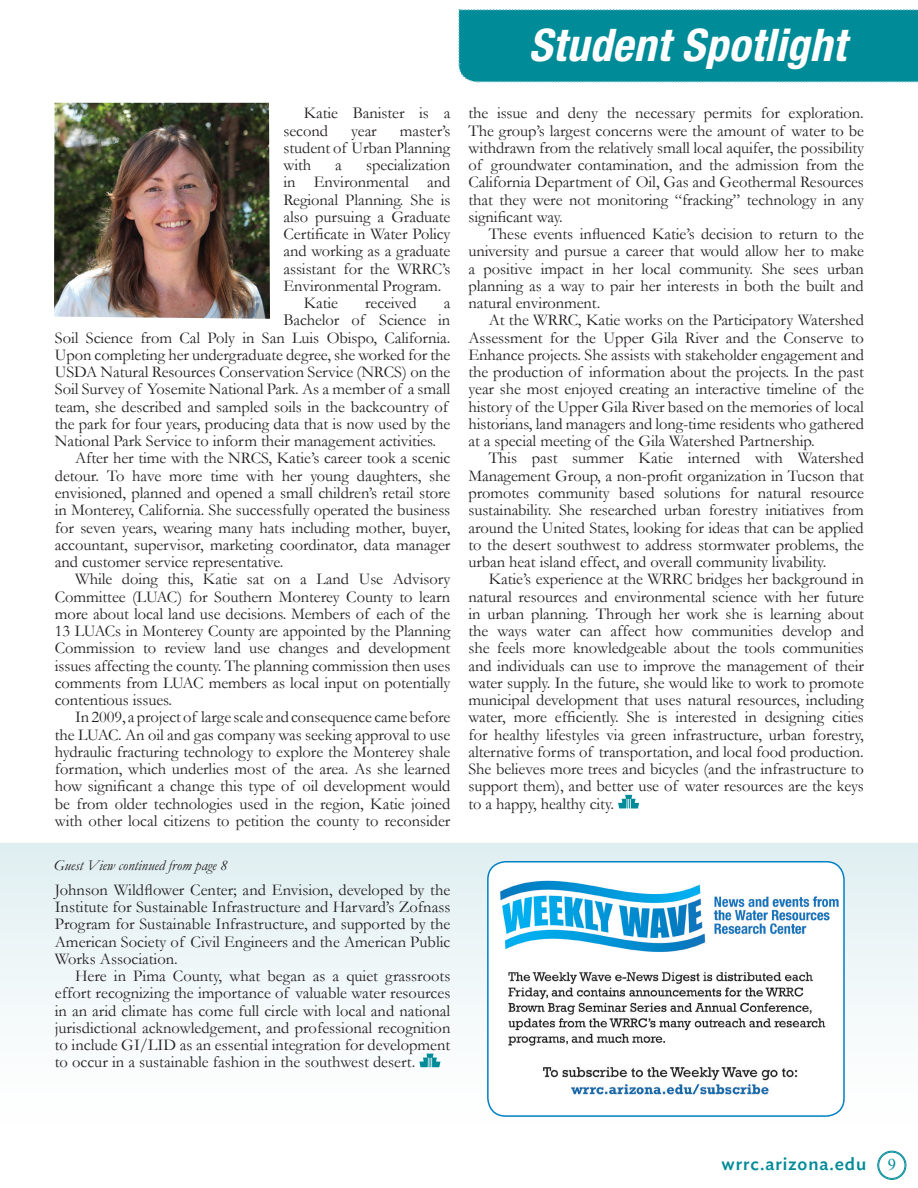
<style>
.page{position:relative;width:918px;height:1188px;background:#fff}
.page>*{position:absolute;margin:0;border:0;box-sizing:border-box;transform-origin:0 0}
.Page_Headers{font:italic 700 condensed 45px "Helvetica Neue LT Std";letter-spacing:.01em;color:#fff}
.t1{font:500 18px "Ideal Sans";letter-spacing:.05em;color:#008b98}
.Body_Text{font:16.5px/17.2px "Garamond";letter-spacing:-.005em;color:#231f20;text-align:justify}
.Continued{font:italic 15px "Garamond";color:#231f20}
.s1{font-family:"Times New Roman";font-weight:400;font-size:16.5px}
</style>
<div class="page">
<div style="left:458px;top:9px;width:460px;height:74px;background:#008b98"></div>
<svg style="left:0;top:843px;width:918px;height:337px"></svg>
<svg style="left:618px;top:795px;width:21px;height:14px"></svg>
<img style="left:54px;top:103px;width:216px;height:216px">
<svg style="left:419px;top:1054px;width:21px;height:13px"></svg>
<img style="left:488px;top:862px;width:356px;height:254px">
<div style="left:487px;top:861px;width:358px;height:256px;border:2px solid #0080c5;border-radius:18px"></div>
<div style="left:878px;top:1151px;width:28px;height:29px;border:1px solid #008b98;border-radius:50%"></div>
<div style="left:878px;top:1152px;width:27px;height:27px;border:1px solid #008b98;border-radius:50%"></div>
<p class="Body_Text" style="left:284px;top:104px;width:168px;text-indent:20px">Katie Banister is a second</p>
<p class="Body_Text" style="left:284px;top:122px;width:168px;text-indent:116px">master’s student of Urban Planning with</p>
<p class="Body_Text" style="left:351px;top:122px;width:27px">year</p>
<p class="Body_Text" style="left:284px;top:156px;width:168px;text-indent:83px">specialization in Environmental and Regional Planning. She is also pursuing a Graduate Certificate in Water Policy and working as a graduate assistant for the WRRC’s Environmental Program.</p>
<p class="Body_Text" style="left:304px;top:294px;width:36px">Katie</p>
<p class="Body_Text" style="left:365px;top:294px;width:53px">received</p>
<p class="Body_Text" style="left:444px;top:294px;width:8px">a</p>
<p class="Body_Text" style="left:284px;top:311px;width:168px">Bachelor of Science in</p>
<p class="Body_Text" style="left:55px;top:329px;width:397px">Soil Science from Cal Poly in San Luis Obispo, California.</p>
<p class="Body_Text" style="left:55px;top:346px;width:397px">Upon completing her undergraduate degree, she worked for the</p>
<p class="Body_Text" style="left:55px;top:363px;width:397px">USDA Natural Resources Conservation Service (NRCS) on the</p>
<p class="Body_Text" style="left:55px;top:380px;width:397px">Soil Survey of Yosemite National Park. As a member of a small</p>
<p class="Body_Text" style="left:55px;top:398px;width:395px">team, she described and sampled soils in the backcountry of</p>
<p class="Body_Text" style="left:55px;top:415px;width:397px">the park for four years, producing data that is now used by the</p>
<p class="Body_Text" style="left:55px;top:432px;width:383px">National Park Service to inform their management activities.</p>
<p class="Body_Text" style="left:55px;top:449px;width:397px;text-indent:20px">After her time with the NRCS, Katie’s career took a scenic detour. To have more time with her young daughters, she envisioned, planned and opened a small children’s retail store in Monterey, California. She successfully operated the business for seven years, wearing many hats including mother, buyer, accountant, supervisor, marketing coordinator, data manager and customer service representative.</p>
<p class="Body_Text" style="left:55px;top:570px;width:397px;text-indent:20px">While doing this, Katie sat on a Land Use Advisory Committee (LUAC) for Southern Monterey County to learn more about local land use decisions. Members of each of the 13 LUACs in Monterey County are appointed by the Planning Commission to review land use changes and development issues affecting the county. The planning commission then uses comments from LUAC members as local input on potentially contentious issues.</p>
<p class="Body_Text" style="left:55px;top:708px;width:397px;text-indent:20px">In 2009, a project of large scale and consequence came before the LUAC. An oil and gas company was seeking approval to use hydraulic fracturing technology to explore the Monterey shale formation, which underlies most of the area. As she learned how significant a change this type of oil development would be from older technologies used in the region, Katie joined with other local citizens to petition the county to reconsider</p>
<p class="Body_Text" style="left:335px;top:156px;width:8px">a</p>
<p class="Continued" style="left:54px;top:855px;width:175px">Guest View continued from page 8</p>
<p class="Body_Text" style="left:55px;top:881px;width:397px">Johnson Wildflower Center; and Envision, developed by the Institute for Sustainable Infrastructure and Harvard’s Zofnass Program for Sustainable Infrastructure, and supported by the American Society of Civil Engineers and the American Public Works Association.</p>
<p class="Body_Text" style="left:55px;top:967px;width:397px;text-indent:20px">Here in Pima County, what began as a quiet grassroots effort recognizing the importance of valuable water resources in an arid climate has come full circle with local and national jurisdictional acknowledgement, and professional recognition to include GI/LID as an essential integration for development to occur in a sustainable fashion in the southwest desert.</p>
<p class="Page_Headers" style="left:529px;top:17px;width:319px">Student Spotlight</p>
<p class="Body_Text" style="left:468px;top:104px;width:397px">the issue and deny the necessary permits for exploration.<br>The group’s largest concerns were the amount of water to be withdrawn from the relatively small local aquifer, the possibility of groundwater contamination, and the admission from the California Department of Oil, Gas and Geothermal Resources that they were not monitoring “fracking” technology in any significant way.</p>
<p class="Body_Text" style="left:468px;top:225px;width:397px;text-indent:20px">These events influenced Katie’s decision to return to the university and pursue a career that would allow her to make a positive impact in her local community. She sees urban planning as a way to pair her interests in both the built and natural environment.</p>
<p class="Body_Text" style="left:468px;top:311px;width:397px;text-indent:20px">At the WRRC, Katie works on the Participatory Watershed Assessment for the Upper Gila River and the Conserve to Enhance projects. She assists with stakeholder engagement and the production of information about the projects. In the past year she most enjoyed creating an interactive timeline of the history of the Upper Gila River based on the memories of local historians, land managers and long-time residents who gathered at a special meeting of the Gila Watershed Partnership.</p>
<p class="Body_Text" style="left:468px;top:449px;width:397px;text-indent:20px">This past summer Katie interned with Watershed Management Group, a non-profit organization in Tucson that promotes community based solutions for natural resource sustainability. She researched urban forestry initiatives from around the United States, looking for ideas that can be applied to the desert southwest to address stormwater problems, the urban heat island effect, and overall community livability.</p>
<p class="Body_Text" style="left:468px;top:570px;width:397px;text-indent:20px">Katie’s experience at the WRRC bridges her background in natural resources and environmental science with her future in urban planning. Through her work she is learning about the ways water can affect how communities develop and she feels more knowledgeable about the tools communities and individuals can use to improve the management of their water supply. In the future, she would like to work to promote municipal development that uses natural resources, including water, more efficiently. She is interested in designing cities for healthy lifestyles via green infrastructure, urban forestry, alternative forms of transportation, and local food production.<br>She believes more trees and bicycles (and the infrastructure to support them), and better use of water resources are the keys to a happy, healthy city.</p>
<p class="t1" style="left:722px;top:1150px;width:176px">wrrc.arizona.edu <span class="s1">9</span></p>
</div>
